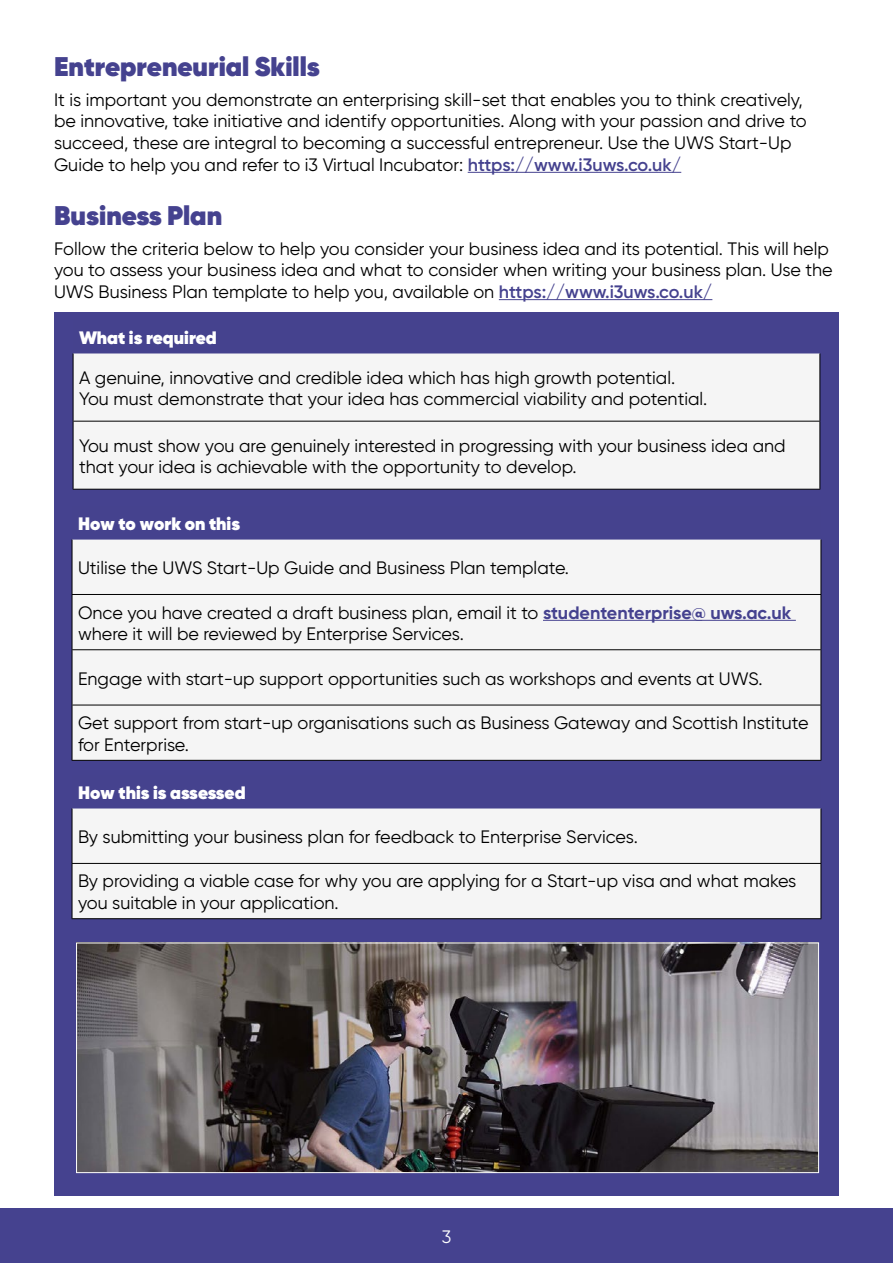
<style>
.page{position:relative;width:893px;height:1263px;background:#fff}
.page>*{position:absolute;margin:0;border:0;box-sizing:border-box;transform-origin:0 0}
.Sub_Header_P{font:800 27px "Gilroy";color:#45428f}
.Body_Text_P{font:18px/21.6px "Gilroy";color:#000}
.t1{font:800 18px "Gilroy";color:#fff}
.t2{font:18px "Gilroy";color:#fff}
.s1{font-weight:600;color:#45428f}
.s2{font-weight:700;color:#45428f}
</style>
<div class="page">
<div style="left:0;top:1209px;width:893px;height:54px;background:#45428f"></div>
<div style="left:54px;top:312px;width:784px;height:884px;background:#45428f"></div>
<hr style="left:468px;top:172px;width:213px;height:1px;background:#45428f">
<hr style="left:499px;top:299px;width:213px;height:1px;background:#45428f">
<div style="left:74px;top:353px;width:745px;height:136px;background:#f5f5f5"></div>
<hr style="left:73px;top:353px;width:1px;height:68px;background:#000">
<hr style="left:819px;top:353px;width:1px;height:68px;background:#000">
<hr style="left:73px;top:421px;width:747px;height:1px;background:#000">
<hr style="left:73px;top:421px;width:1px;height:68px;background:#000">
<hr style="left:819px;top:421px;width:1px;height:68px;background:#000">
<hr style="left:73px;top:489px;width:747px;height:1px;background:#000">
<div style="left:73px;top:540px;width:748px;height:220px;background:#f5f5f5"></div>
<hr style="left:72px;top:540px;width:1px;height:54px;background:#000">
<hr style="left:821px;top:540px;width:1px;height:54px;background:#000">
<hr style="left:72px;top:594px;width:749px;height:1px;background:#000">
<hr style="left:72px;top:595px;width:1px;height:54px;background:#000">
<hr style="left:821px;top:595px;width:1px;height:54px;background:#000">
<hr style="left:72px;top:649px;width:749px;height:1px;background:#000">
<hr style="left:72px;top:650px;width:1px;height:55px;background:#000">
<hr style="left:821px;top:650px;width:1px;height:55px;background:#000">
<hr style="left:72px;top:705px;width:749px;height:1px;background:#000">
<hr style="left:72px;top:705px;width:1px;height:55px;background:#000">
<hr style="left:821px;top:705px;width:1px;height:55px;background:#000">
<hr style="left:72px;top:760px;width:749px;height:1px;background:#000">
<hr style="left:543px;top:620px;width:253px;height:1px;background:#45428f">
<div style="left:73px;top:808px;width:748px;height:110px;background:#f5f5f5"></div>
<hr style="left:72px;top:808px;width:1px;height:55px;background:#000">
<hr style="left:821px;top:808px;width:1px;height:55px;background:#000">
<hr style="left:72px;top:863px;width:749px;height:1px;background:#000">
<hr style="left:72px;top:864px;width:1px;height:54px;background:#000">
<hr style="left:821px;top:864px;width:1px;height:54px;background:#000">
<hr style="left:72px;top:918px;width:749px;height:1px;background:#000">
<img style="left:78px;top:944px;width:739px;height:227px">
<div style="left:76px;top:942px;width:743px;height:231px;border:1px solid #fff"></div>
<p class="Sub_Header_P" style="left:54px;top:49px;width:267px">Entrepreneurial Skills</p>
<p class="Body_Text_P" style="left:54px;top:88px;width:754px">It is important you demonstrate an enterprising skill-set that enables you to think creatively, be innovative, take initiative and identify opportunities. Along with your passion and drive to succeed, these are integral to becoming a successful entrepreneur. Use the UWS Start-Up Guide to help you and refer to i3 Virtual Incubator: <span class="s1">https://www.i3uws.co.uk/</span></p>
<p class="Sub_Header_P" style="left:54px;top:198px;width:170px">Business Plan</p>
<p class="Body_Text_P" style="left:54px;top:237px;width:780px">Follow the criteria below to help you consider your business idea and its potential. This will help you to assess your business idea and what to consider when writing your business plan. Use the<br>UWS Business Plan template to help you, available on <span class="s1">https://www.i3uws.co.uk/</span></p>
<p class="t1" style="left:79px;top:326px;width:139px">What is required</p>
<p class="Body_Text_P" style="left:79px;top:366px;width:598px">A genuine, innovative and credible idea which has high growth potential.</p>
<p class="Body_Text_P" style="left:79px;top:388px;width:630px">You must demonstrate that your idea has commercial viability and potential.</p>
<p class="Body_Text_P" style="left:79px;top:434px;width:708px">You must show you are genuinely interested in progressing with your business idea and that your idea is achievable with the opportunity to develop.</p>
<p class="t1" style="left:78px;top:512px;width:164px">How to work on this</p>
<p class="Body_Text_P" style="left:78px;top:557px;width:492px">Utilise the UWS Start-Up Guide and Business Plan template.</p>
<p class="Body_Text_P" style="left:78px;top:601px;width:715px">Once you have created a draft business plan, email it to <span class="s2">studententerprise@ uws.ac.uk </span>where it will be reviewed by Enterprise Services.</p>
<p class="Body_Text_P" style="left:78px;top:667px;width:686px">Engage with start-up support opportunities such as workshops and events at UWS.</p>
<p class="Body_Text_P" style="left:78px;top:712px;width:732px">Get support from start-up organisations such as Business Gateway and Scottish Institute for Enterprise.</p>
<p class="t1" style="left:78px;top:781px;width:169px">How this is assessed</p>
<p class="Body_Text_P" style="left:78px;top:826px;width:561px">By submitting your business plan for feedback to Enterprise Services.</p>
<p class="Body_Text_P" style="left:78px;top:870px;width:720px">By providing a viable case for why you are applying for a Start-up visa and what makes you suitable in your application.</p>
<p class="t2" style="left:442px;top:1226px;width:11px">3</p>
</div>
